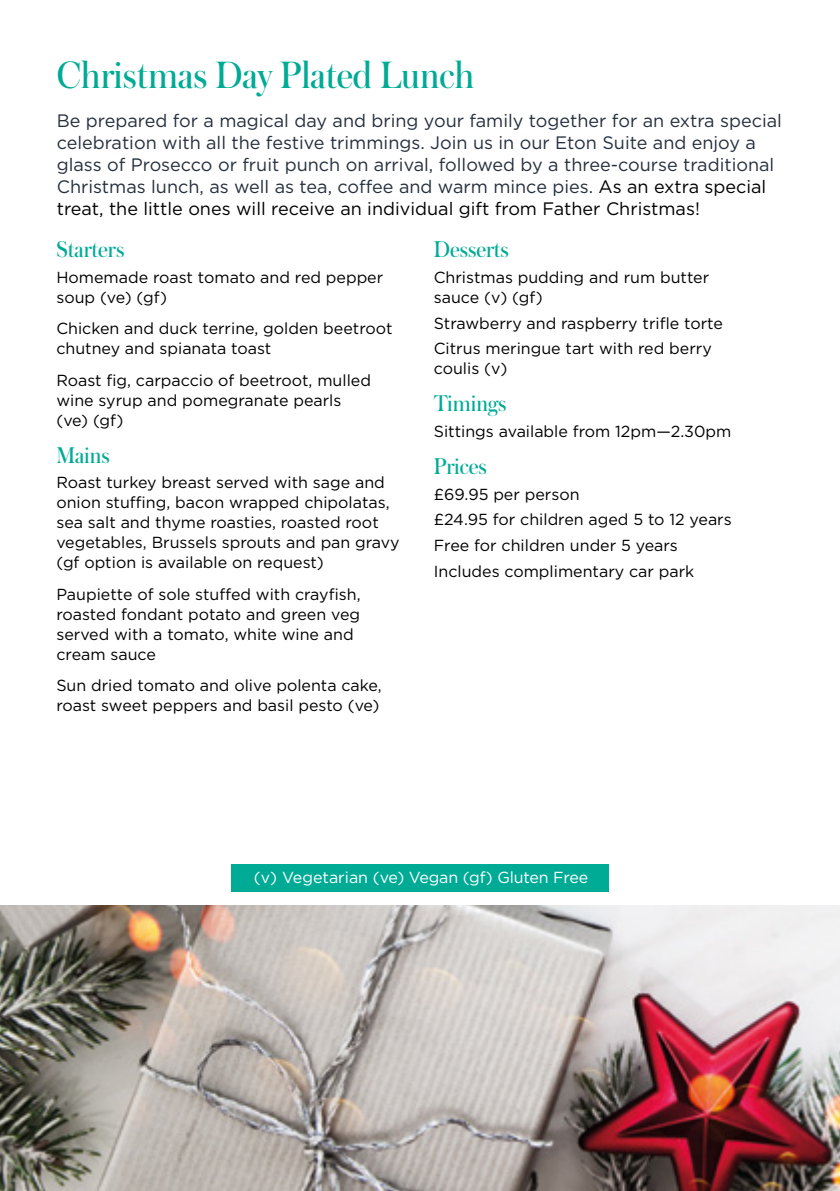
<style>
.page{position:relative;width:840px;height:1191px;background:#fff}
.page>*{position:absolute;margin:0;border:0;box-sizing:border-box;transform-origin:0 0}
.t1{font:40px "Austin";color:#00ab96}
.t2{font:24px "Austin";color:#00ab96}
.t3{font:18px/22px "Gotham";color:#252f3d}
.t4{font:16px/20px "Gotham";color:#000}
.t5{font:16px "Gotham";letter-spacing:-.01em;color:#fff}
.s1{color:#000}
</style>
<div class="page">
<img style="left:0;top:905px;width:839px;height:286px">
<div style="left:231px;top:864px;width:377px;height:27px;background:#00ab96"></div>
<h1 class="t1" style="left:57px;top:48px;width:419px">Christmas Day Plated Lunch</h1>
<p class="t3" style="left:57px;top:109px;width:726px">Be prepared for a magical day and bring your family together for an extra special celebration with all the festive trimmings. Join us in our Eton Suite and enjoy a glass of Prosecco or fruit punch on arrival, followed by a three-course traditional Christmas lunch, as well as tea, coffee and warm mince pies. <span class="s1">As an extra special treat, the little ones will receive an individual gift from Father Christmas!</span></p>
<h2 class="t2" style="left:56px;top:233px;width:70px">Starters</h2>
<p class="t4" style="left:56px;top:267px;width:328px">Homemade roast tomato and red pepper soup (ve) (gf)</p>
<p class="t4" style="left:56px;top:318px;width:337px">Chicken and duck terrine, golden beetroot chutney and spianata toast</p>
<p class="t4" style="left:56px;top:370px;width:316px">Roast fig, carpaccio of beetroot, mulled wine syrup and pomegranate pearls (ve) (gf)</p>
<h2 class="t2" style="left:56px;top:438px;width:55px">Mains</h2>
<p class="t4" style="left:56px;top:472px;width:344px">Roast turkey breast served with sage and onion stuffing, bacon wrapped chipolatas, sea salt and thyme roasties, roasted root vegetables, Brussels sprouts and pan gravy (gf option is available on request)</p>
<p class="t4" style="left:56px;top:584px;width:305px">Paupiette of sole stuffed with crayfish, roasted fondant potato and green veg served with a tomato, white wine and cream sauce</p>
<p class="t4" style="left:56px;top:675px;width:327px">Sun dried tomato and olive polenta cake, roast sweet peppers and basil pesto (ve)</p>
<h2 class="t2" style="left:433px;top:233px;width:76px">Desserts</h2>
<p class="t4" style="left:433px;top:267px;width:277px">Christmas pudding and rum butter sauce (v) (gf)</p>
<p class="t4" style="left:433px;top:310px;width:290px;line-height:25.6px">Strawberry and raspberry trifle torte<br>Citrus meringue tart with red berry</p>
<p class="t4" style="left:433px;top:358px;width:75px">coulis (v)</p>
<h2 class="t2" style="left:433px;top:387px;width:74px">Timings</h2>
<p class="t4" style="left:433px;top:421px;width:299px">Sittings available from 12pm—2.30pm</p>
<h2 class="t2" style="left:433px;top:450px;width:54px">Prices</h2>
<p class="t4" style="left:433px;top:481px;width:299px;line-height:25.6px">£69.95 per person<br>£24.95 for children aged 5 to 12 years<br>Free for children under 5 years<br>Includes complimentary car park</p>
<p class="t5" style="left:254px;top:866px;width:336px">(v) Vegetarian (ve) Vegan (gf) Gluten Free</p>
</div>
